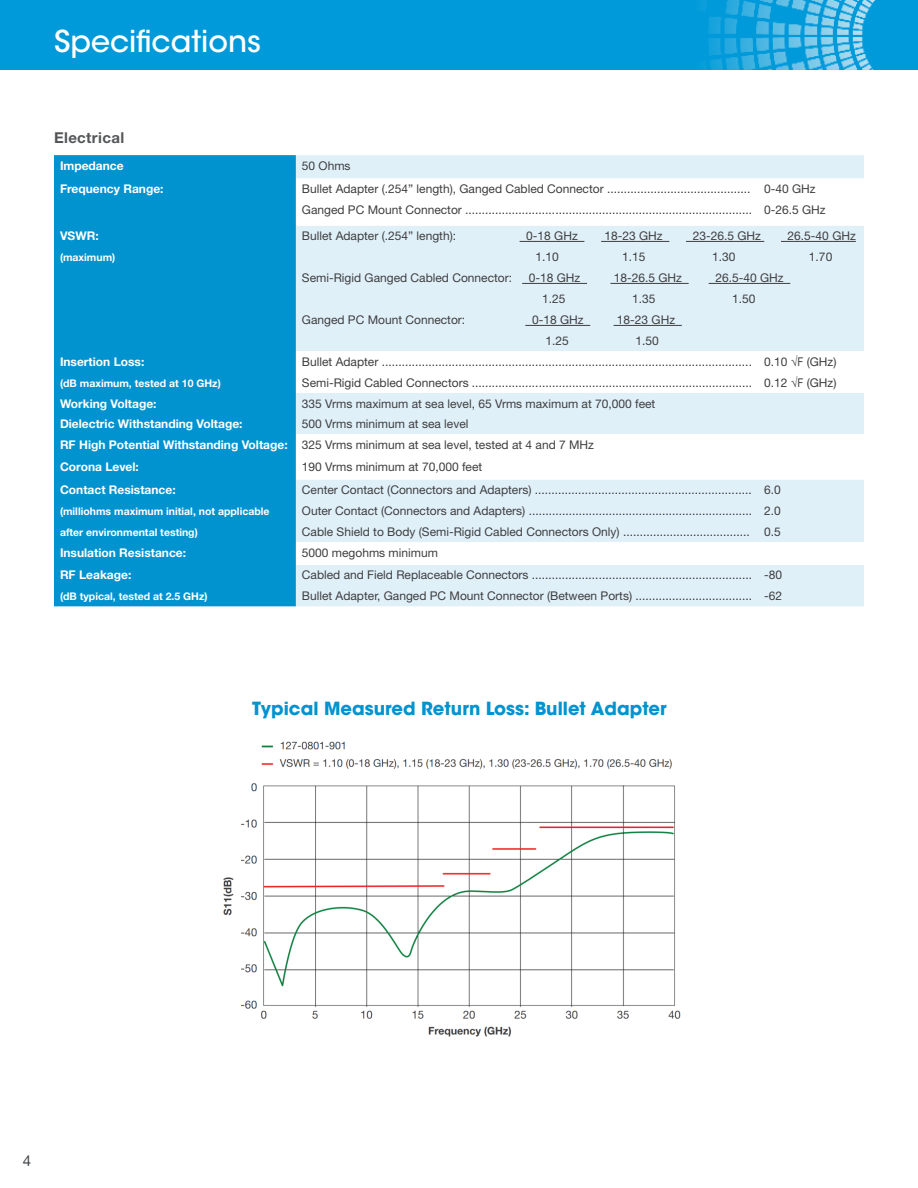
<style>
.page{position:relative;width:918px;height:1188px;background:#fff}
.page>*{position:absolute;margin:0;border:0;box-sizing:border-box;transform-origin:0 0}
.t1{font:500 30px "ITC Avant Garde Std";color:#fff}
.Subheading{font:700 18px "ITC Avant Garde Std";color:#0093d0}
.bullet_heads{font:700 15px "Helvetica Neue LT Pro";letter-spacing:.025em;color:#545557}
.t2{font:15px "Helvetica Neue LT Pro";color:#3e4044}
.Overview_Paragraph{font:12px/21px "Helvetica Neue LT Pro";color:#3e3e3f}
.Overview_Paragraph-2{font:700 12px "Helvetica Neue LT Pro";color:#fff}
.Overview_Paragraph-3{font:700 10.5px/21px "Helvetica Neue LT Pro";color:#fff}
.s1{font-family:"Arial Narrow"}
</style>
<div class="page">
<div style="left:0;top:0;width:918px;height:70px;background:#009ada"></div>
<img style="left:703px;top:0;width:172px;height:70px">
<div style="left:54px;top:155px;width:242px;height:451px;background:#0093d0"></div>
<div style="left:296px;top:155px;width:568px;height:451px;background:#e0f0f9"></div>
<svg style="left:296px;top:178px;width:568px;height:387px;fill:#e0f0f9"></svg>
<hr style="left:520px;top:241px;width:64px;height:1px;background:#3e3e3f">
<hr style="left:601px;top:241px;width:68px;height:1px;background:#3e3e3f">
<hr style="left:686px;top:241px;width:78px;height:1px;background:#3e3e3f">
<hr style="left:781px;top:241px;width:75px;height:1px;background:#3e3e3f">
<hr style="left:522px;top:283px;width:65px;height:1px;background:#3e3e3f">
<hr style="left:610px;top:283px;width:79px;height:1px;background:#3e3e3f">
<hr style="left:709px;top:283px;width:81px;height:1px;background:#3e3e3f">
<hr style="left:525px;top:325px;width:65px;height:1px;background:#3e3e3f">
<hr style="left:614px;top:325px;width:68px;height:1px;background:#3e3e3f">
<img style="left:223px;top:741px;width:458px;height:296px">
<p class="t1" style="left:54px;top:23px;width:209px">Specifications</p>
<p class="bullet_heads" style="left:54px;top:128px;width:72px">Electrical</p>
<p class="Overview_Paragraph-2" style="left:60px;top:158px;width:65px">Impedance</p>
<p class="Overview_Paragraph" style="left:302px;top:155px;width:50px">50 Ohms</p>
<p class="Overview_Paragraph-2" style="left:60px;top:181px;width:105px">Frequency Range:</p>
<p class="Overview_Paragraph" style="left:302px;top:178px;width:452px">Bullet Adapter (.254” length), Ganged Cabled Connector ...........................................<br>Ganged PC Mount Connector ......................................................................................</p>
<p class="Overview_Paragraph" style="left:764px;top:178px;width:63px">0-40 GHz<br>0-26.5 GHz</p>
<p class="Overview_Paragraph-2" style="left:60px;top:228px;width:40px">VSWR:</p>
<p class="Overview_Paragraph-3" style="left:60px;top:247px;width:57px">(maximum)</p>
<p class="Overview_Paragraph" style="left:302px;top:225px;width:156px">Bullet Adapter (.254” length):</p>
<p class="Overview_Paragraph" style="left:526px;top:225px;width:53px">0-18 GHz</p>
<p class="Overview_Paragraph" style="left:604px;top:225px;width:60px">18-23 GHz</p>
<p class="Overview_Paragraph" style="left:693px;top:225px;width:70px">23-26.5 GHz</p>
<p class="Overview_Paragraph" style="left:788px;top:225px;width:70px">26.5-40 GHz</p>
<p class="Overview_Paragraph" style="left:535px;top:246px;width:25px">1.10</p>
<p class="Overview_Paragraph" style="left:622px;top:246px;width:25px">1.15</p>
<p class="Overview_Paragraph" style="left:712px;top:246px;width:25px">1.30</p>
<p class="Overview_Paragraph" style="left:809px;top:246px;width:25px">1.70</p>
<p class="Overview_Paragraph" style="left:302px;top:267px;width:212px">Semi-Rigid Ganged Cabled Connector:</p>
<p class="Overview_Paragraph" style="left:529px;top:267px;width:53px">0-18 GHz</p>
<p class="Overview_Paragraph" style="left:614px;top:267px;width:70px">18-26.5 GHz</p>
<p class="Overview_Paragraph" style="left:715px;top:267px;width:70px">26.5-40 GHz</p>
<p class="Overview_Paragraph" style="left:542px;top:288px;width:25px">1.25</p>
<p class="Overview_Paragraph" style="left:632px;top:288px;width:25px">1.35</p>
<p class="Overview_Paragraph" style="left:732px;top:288px;width:25px">1.50</p>
<p class="Overview_Paragraph" style="left:302px;top:309px;width:165px">Ganged PC Mount Connector:</p>
<p class="Overview_Paragraph" style="left:532px;top:309px;width:53px">0-18 GHz</p>
<p class="Overview_Paragraph" style="left:617px;top:309px;width:60px">18-23 GHz</p>
<p class="Overview_Paragraph" style="left:545px;top:330px;width:25px">1.25</p>
<p class="Overview_Paragraph" style="left:636px;top:330px;width:25px">1.50</p>
<p class="Overview_Paragraph-2" style="left:60px;top:354px;width:86px">Insertion Loss:</p>
<p class="Overview_Paragraph-3" style="left:60px;top:372px;width:162px">(dB maximum, tested at 10 GHz)</p>
<p class="Overview_Paragraph" style="left:302px;top:351px;width:452px">Bullet Adapter ...............................................................................................................<br>Semi-Rigid Cabled Connectors ....................................................................................</p>
<p class="Overview_Paragraph" style="left:764px;top:351px;width:74px">0.10 <span class="s1">√F</span> (GHz)<br>0.12 <span class="s1">√F</span> (GHz)</p>
<p class="Overview_Paragraph-2" style="left:60px;top:396px;width:98px">Working Voltage:</p>
<p class="Overview_Paragraph" style="left:302px;top:392px;width:355px">335 Vrms maximum at sea level, 65 Vrms maximum at 70,000 feet</p>
<p class="Overview_Paragraph-2" style="left:60px;top:416px;width:184px">Dielectric Withstanding Voltage:</p>
<p class="Overview_Paragraph" style="left:302px;top:413px;width:168px">500 Vrms minimum at sea level</p>
<p class="Overview_Paragraph-2" style="left:60px;top:437px;width:229px">RF High Potential Withstanding Voltage:</p>
<p class="Overview_Paragraph" style="left:302px;top:434px;width:294px">325 Vrms minimum at sea level, tested at 4 and 7 MHz</p>
<p class="Overview_Paragraph-2" style="left:60px;top:460px;width:80px">Corona Level:</p>
<p class="Overview_Paragraph" style="left:302px;top:456px;width:182px">190 Vrms minimum at 70,000 feet</p>
<p class="Overview_Paragraph-2" style="left:60px;top:482px;width:117px">Contact Resistance:</p>
<p class="Overview_Paragraph-3" style="left:60px;top:501px;width:211px">(milliohms maximum initial, not applicable after environmental testing)</p>
<p class="Overview_Paragraph" style="left:302px;top:479px;width:452px;text-align:justify">Center Contact (Connectors and Adapters) .................................................................<br>Outer Contact (Connectors and Adapters) ...................................................................<br>Cable Shield to Body (Semi-Rigid Cabled Connectors Only) ......................................</p>
<p class="Overview_Paragraph" style="left:764px;top:479px;width:18px;text-align:justify">6.0<br>2.0<br>0.5</p>
<p class="Overview_Paragraph-2" style="left:60px;top:545px;width:128px">Insulation Resistance:</p>
<p class="Overview_Paragraph" style="left:302px;top:542px;width:138px">5000 megohms minimum</p>
<p class="Overview_Paragraph-2" style="left:60px;top:567px;width:73px">RF Leakage:</p>
<p class="Overview_Paragraph-3" style="left:60px;top:586px;width:149px">(dB typical, tested at 2.5 GHz)</p>
<p class="Overview_Paragraph" style="left:302px;top:564px;width:452px">Cabled and Field Replaceable Connectors ..................................................................<br>Bullet Adapter, Ganged PC Mount Connector (Between Ports) ...................................</p>
<p class="Overview_Paragraph" style="left:764px;top:564px;width:20px">-80 -62</p>
<p class="Subheading" style="left:252px;top:697px;width:416px">Typical Measured Return Loss: Bullet Adapter</p>
<p class="t2" style="left:23px;top:1152px;width:10px">4</p>
</div>
